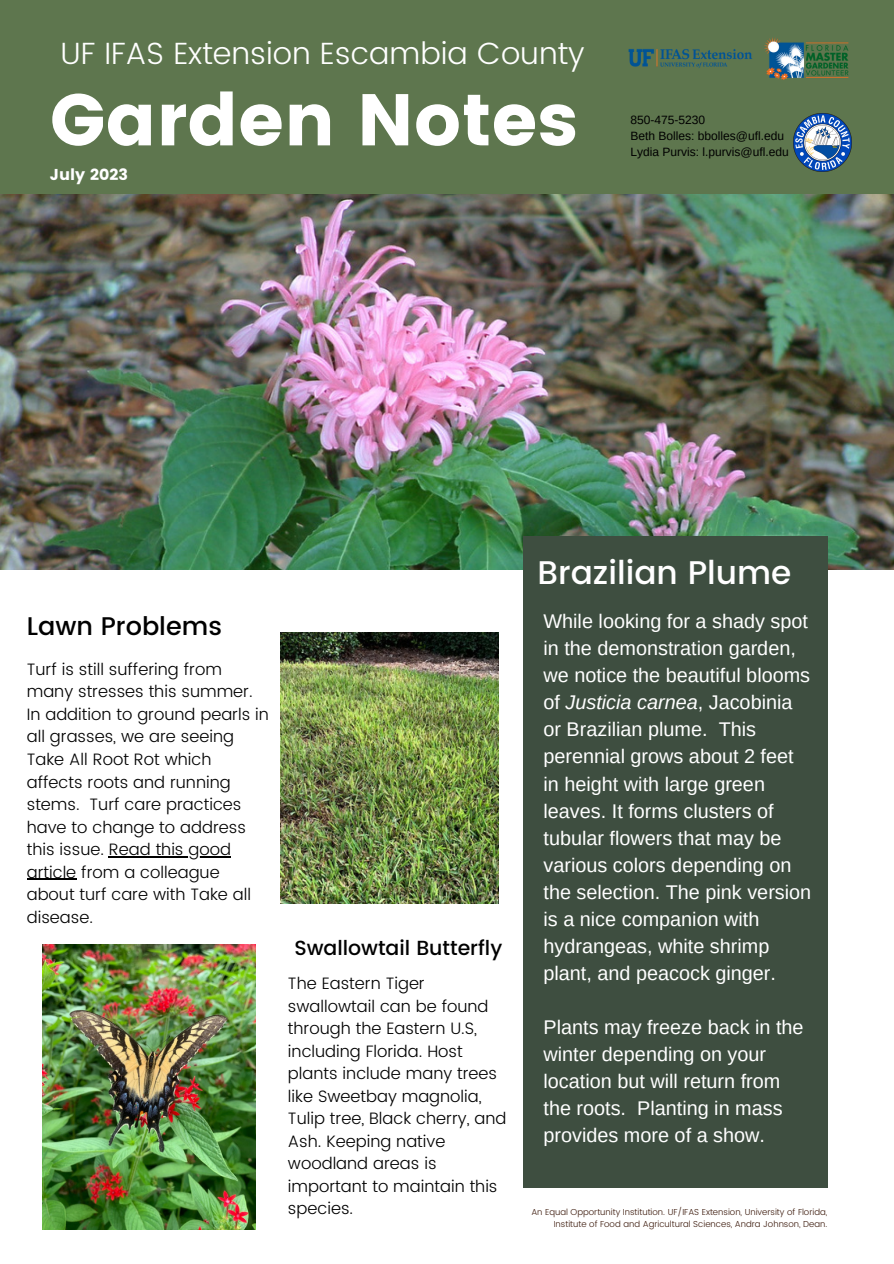
<style>
.page{position:relative;width:894px;height:1264px;background:#fff}
.page>*{position:absolute;margin:0;border:0;box-sizing:border-box;transform-origin:0 0}
.t1{font:72.75px "Poppins";color:#fff}
.t2{font:500 32.7px "Poppins";color:#fff}
.t3{font:300 30.75px "Poppins";color:#fff}
.t4{font:500 25.5px "Poppins";color:#000}
.t5{font:500 20.4px "Poppins";color:#000}
.t6{font:19.8px/27px "Arimo";color:#fff}
.t7{font:300 16.5px/22.5px "Poppins";color:#000}
.t8{font:15.75px "Poppins";color:#fff}
.t9{font:12px "Arimo";color:#000}
.t10{font:300 8.7px/11.6px "Poppins";color:#3c1a0c;text-align:right}
.s1{font-style:italic}
</style>
<div class="page">
<img style="left:0;top:193px;width:893px;height:376px">
<img style="left:42px;top:944px;width:213px;height:285px">
<img style="left:281px;top:632px;width:217px;height:271px">
<div style="left:0;top:0;width:893px;height:193px;background:#5e764e"></div>
<div style="left:522px;top:536px;width:304px;height:651px;background:#3e4e40"></div>
<img style="left:793px;top:114px;width:57px;height:57px">
<img style="left:628px;top:37px;width:221px;height:43px">
<hr style="left:109px;top:856px;width:122px;height:1px;background:#000">
<hr style="left:27px;top:878px;width:49px;height:1px;background:#000">
<p class="t3" style="left:61px;top:36px;width:525px">UF IFAS Extension Escambia County</p>
<p class="t1" style="left:50px;top:78px;width:529px">Garden Notes</p>
<p class="t8" style="left:50px;top:166px;width:80px">July 2023</p>
<p class="t9" style="left:630px;top:114px;width:76px">850-475-5230</p>
<p class="t9" style="left:630px;top:130px;width:155px">Beth Bolles: bbolles@ufl.edu</p>
<p class="t9" style="left:630px;top:146px;width:160px">Lydia Purvis: l.purvis@ufl.edu</p>
<p class="t4" style="left:27px;top:611px;width:197px">Lawn Problems</p>
<p class="t7" style="left:27px;top:658px;width:243px">Turf is still suffering from many stresses this summer.<br>In addition to ground pearls in all grasses, we are seeing<br>Take All Root Rot which affects roots and running stems. Turf care practices have to change to address this issue. Read this good article from a colleague about turf care with Take all disease.</p>
<p class="t5" style="left:294px;top:935px;width:209px">Swallowtail Butterfly</p>
<p class="t7" style="left:288px;top:972px;width:220px">The Eastern Tiger swallowtail can be found through the Eastern U.S, including Florida. Host plants include many trees like Sweetbay magnolia,<br>Tulip tree, Black cherry, and<br>Ash. Keeping native woodland areas is important to maintain this species.</p>
<p class="t2" style="left:537px;top:553px;width:255px">Brazilian Plume</p>
<p class="t6" style="left:543px;top:608px;width:269px">While looking for a shady spot in the demonstration garden, we notice the beautiful blooms of <span class="s1">Justicia carnea</span>, Jacobinia or Brazilian plume. This perennial grows about 2 feet in height with large green leaves. It forms clusters of tubular flowers that may be various colors depending on the selection. The pink version is a nice companion with hydrangeas, white shrimp plant, and peacock ginger.</p>
<p class="t6" style="left:543px;top:1013px;width:261px">Plants may freeze back in the winter depending on your location but will return from the roots. Planting in mass provides more of a show.</p>
<p class="t10" style="left:531px;top:1206px;width:297px">An Equal Opportunity Institution. UF/IFAS Extension, University of Florida,<br>Institute of Food and Agricultural Sciences, Andra Johnson, Dean.</p>
</div>
